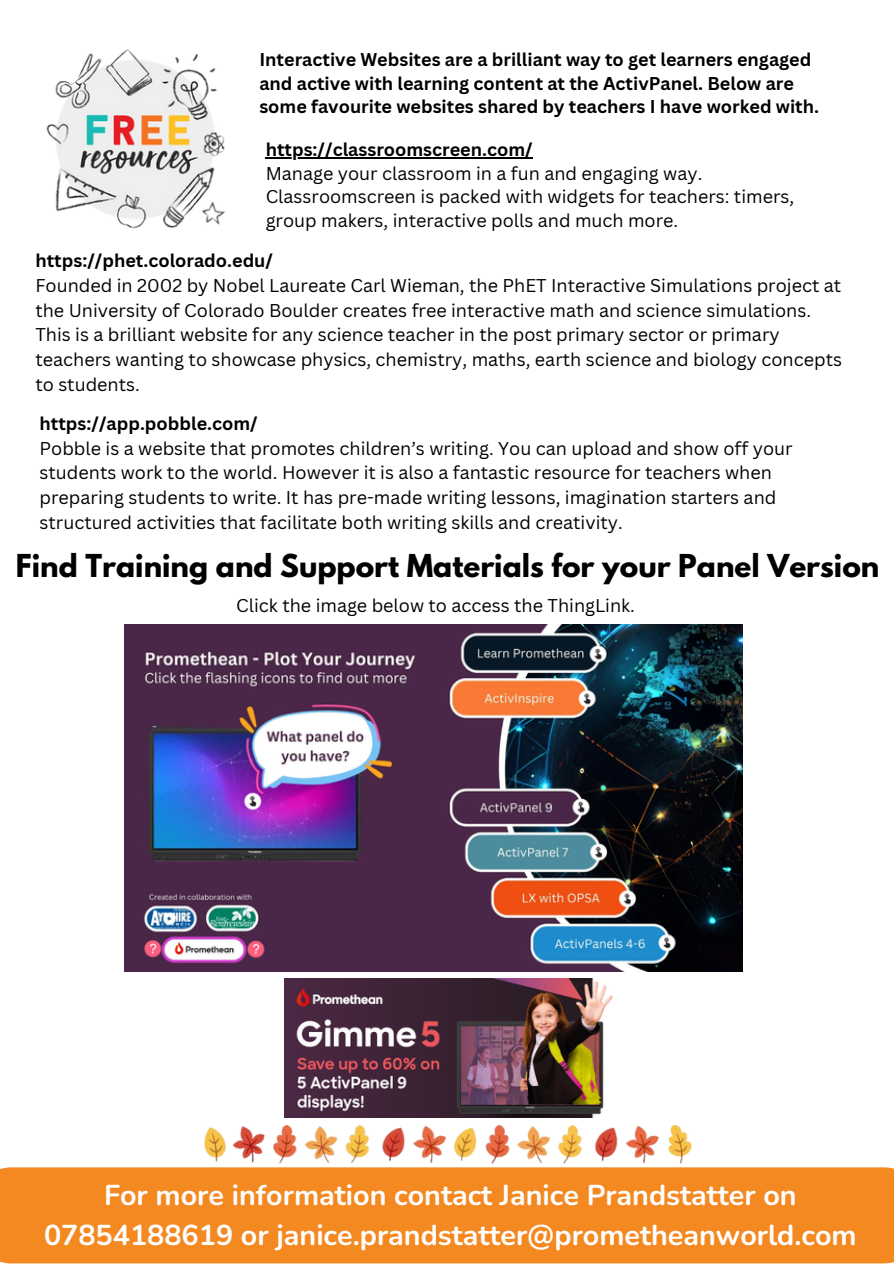
<style>
.page{position:relative;width:894px;height:1264px;background:#fff}
.page>*{position:absolute;margin:0;border:0;box-sizing:border-box;transform-origin:0 0}
.t1{font:700 28.65px/39.3px "Nunito";color:#fff;text-align:center}
.t2{font:700 27.9px "League Spartan";color:#000}
.t3{font:18px/24.8px "Canva Sans";color:#000}
.t4{font:700 18px/23.7px "Canva Sans";color:#000}
</style>
<div class="page">
<img style="left:46px;top:49px;width:179px;height:180px">
<div style="left:0;top:1167px;width:893px;height:96px;background:#f58921"></div>
<img style="left:196px;top:1125px;width:503px;height:49px">
<img style="left:125px;top:624px;width:617px;height:347px">
<img style="left:285px;top:979px;width:328px;height:138px">
<hr style="left:265px;top:157px;width:268px;height:1px;background:#000">
<p class="t4" style="left:259px;top:47px;width:561px">Interactive Websites are a brilliant way to get learners engaged and active with learning content at the ActivPanel. Below are some favourite websites shared by teachers I have worked with.</p>
<p class="t4" style="left:265px;top:137px;width:268px">https://classroomscreen.com/</p>
<h1 class="t3" style="left:265px;top:161px;width:530px;line-height:23.7px">Manage your classroom in a fun and engaging way.<br>Classroomscreen is packed with widgets for teachers: timers, group makers, interactive polls and much more.</h1>
<p class="t4" style="left:35px;top:248px;width:239px">https://phet.colorado.edu/</p>
<p class="t3" style="left:35px;top:272px;width:807px">Founded in 2002 by Nobel Laureate Carl Wieman, the PhET Interactive Simulations project at the University of Colorado Boulder creates free interactive math and science simulations.<br>This is a brilliant website for any science teacher in the post primary sector or primary teachers wanting to showcase physics, chemistry, maths, earth science and biology concepts to students.</p>
<p class="t4" style="left:40px;top:411px;width:219px">https://app.pobble.com/</p>
<p class="t3" style="left:40px;top:435px;width:754px">Pobble is a website that promotes children’s writing. You can upload and show off your students work to the world. However it is also a fantastic resource for teachers when preparing students to write. It has pre-made writing lessons, imagination starters and structured activities that facilitate both writing skills and creativity.</p>
<p class="t2" style="left:16px;top:552px;width:864px">Find Training and Support Materials for your Panel Version</p>
<h1 class="t3" style="left:236px;top:592px;width:400px">Click the image below to access the ThingLink.</h1>
<p class="t1" style="left:44px;top:1176px;width:813px">For more information contact Janice Prandstatter on<br>07854188619 or janice.prandstatter@prometheanworld.com</p>
</div>
